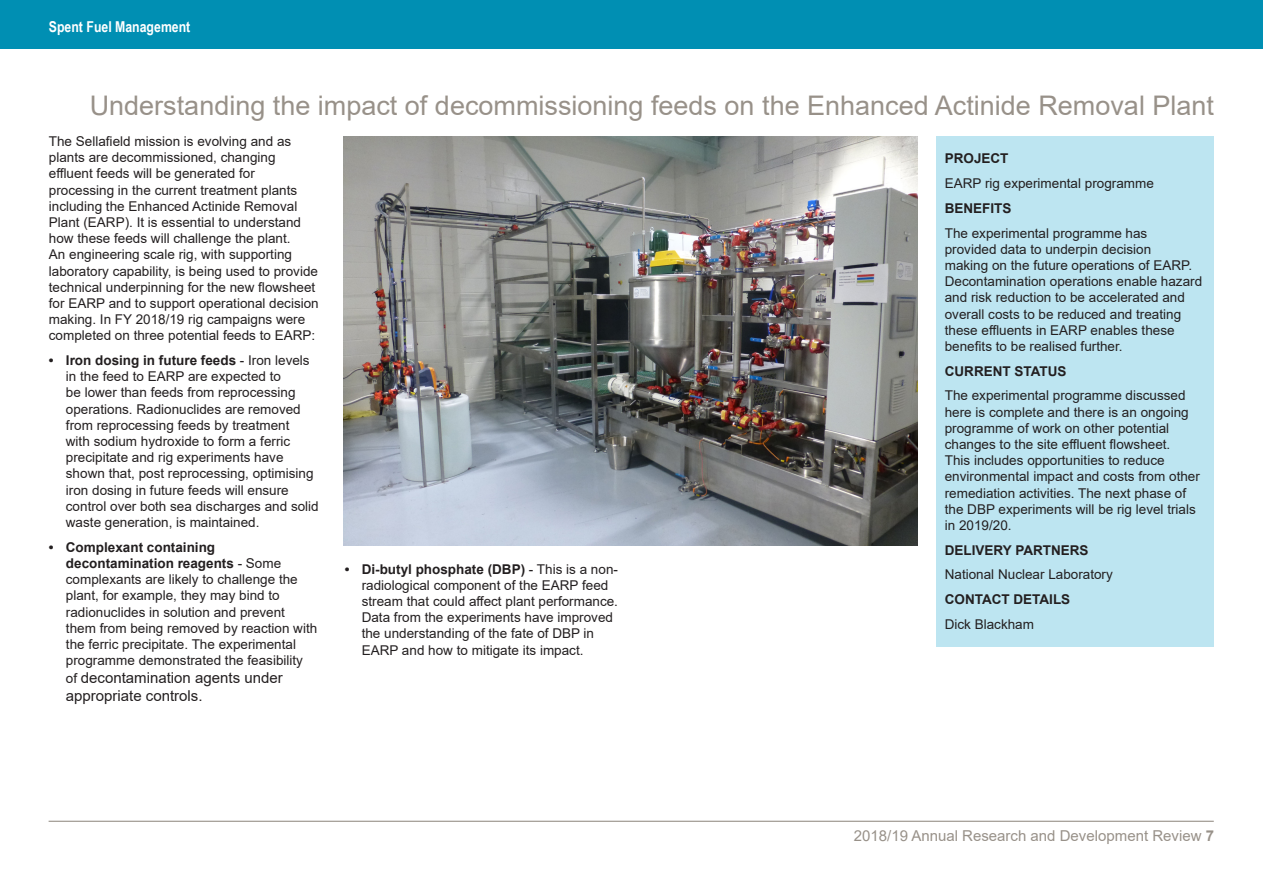
<style>
.page{position:relative;width:1263px;height:893px;background:#fff}
.page>*{position:absolute;margin:0;border:0;box-sizing:border-box;transform-origin:0 0}
.t1{font:27px "Arial";color:#989189}
.t2{font:15px/18px "Arial";color:#231f20}
.t3{font:15px "Arial";color:#989189}
.t4{font:700 15px "Arial Narrow";color:#fff}
.t5{font:13.5px/16.2px "Arial";color:#231f20}
.t6{font:700 13.5px "Arial";color:#231f20}
.s1{font-weight:700}
.s2{font-size:13.5px}
</style>
<div class="page">
<hr style="left:49px;top:821px;width:1165px;height:1px;background:#989189">
<div style="left:0;top:0;width:1263px;height:49px;background:#008fb3"></div>
<img style="left:344px;top:136px;width:573px;height:409px">
<div style="left:936px;top:136px;width:278px;height:510px;background:#bde5f1"></div>
<p class="t4" style="left:49px;top:16px;width:143px">Spent Fuel Management</p>
<p class="t1" style="left:90px;top:87px;width:1126px">Understanding the impact of decommissioning feeds on the Enhanced Actinide Removal Plant</p>
<p class="t5" style="left:49px;top:133px;width:271px">The Sellafield mission is evolving and as plants are decommissioned, changing effluent feeds will be generated for processing in the current treatment plants including the Enhanced Actinide Removal Plant (EARP). It is essential to understand how these feeds will challenge the plant.<br>An engineering scale rig, with supporting laboratory capability, is being used to provide technical underpinning for the new flowsheet for EARP and to support operational decision making. In FY 2018/19 rig campaigns were completed on three potential feeds to EARP:</p>
<p class="t5" style="left:66px;top:352px;width:254px;text-indent:-17px"><span class="s1">• Iron dosing in future feeds</span> - Iron levels in the feed to EARP are expected to<br>be lower than feeds from reprocessing operations. Radionuclides are removed from reprocessing feeds by treatment<br>with sodium hydroxide to form a ferric precipitate and rig experiments have shown that, post reprocessing, optimising iron dosing in future feeds will ensure control over both sea discharges and solid waste generation, is maintained.</p>
<p class="t5" style="left:66px;top:539px;width:253px;text-indent:-17px"><span class="s1">• Complexant containing decontamination reagents</span> - Some complexants are likely to challenge the plant, for example, they may bind to radionuclides in solution and prevent them from being removed by reaction with the ferric precipitate. The experimental programme demonstrated the feasibility</p>
<p class="t2" style="left:66px;top:669px;width:218px"><span class="s2">of</span> decontamination agents under appropriate controls.</p>
<p class="t6" style="left:945px;top:149px;width:65px">PROJECT</p>
<p class="t5" style="left:945px;top:175px;width:211px">EARP rig experimental programme</p>
<p class="t6" style="left:945px;top:199px;width:68px">BENEFITS</p>
<p class="t5" style="left:945px;top:225px;width:259px">The experimental programme has provided data to underpin decision<br>making on the future operations of EARP.<br>Decontamination operations enable hazard and risk reduction to be accelerated and overall costs to be reduced and treating these effluents in EARP enables these benefits to be realised further.</p>
<p class="t6" style="left:945px;top:361px;width:123px">CURRENT STATUS</p>
<p class="t5" style="left:945px;top:387px;width:257px">The experimental programme discussed here is complete and there is an ongoing programme of work on other potential changes to the site effluent flowsheet.<br>This includes opportunities to reduce environmental impact and costs from other remediation activities. The next phase of the DBP experiments will be rig level trials in 2019/20.</p>
<p class="t6" style="left:945px;top:540px;width:145px">DELIVERY PARTNERS</p>
<p class="t5" style="left:945px;top:566px;width:170px">National Nuclear Laboratory</p>
<p class="t6" style="left:945px;top:590px;width:127px">CONTACT DETAILS</p>
<p class="t5" style="left:945px;top:616px;width:91px">Dick Blackham</p>
<p class="t5" style="left:362px;top:561px;width:258px;text-indent:-17px"><span class="s1">• Di-butyl phosphate (DBP)</span> - This is a non&shy;radiological component of the EARP feed stream that could affect plant performance.<br>Data from the experiments have improved the understanding of the fate of DBP in EARP and how to mitigate its impact.</p>
<p class="t3" style="left:854px;top:825px;width:362px">2018/19 Annual Research and Development Review <span class="s1">7</span></p>
</div>
